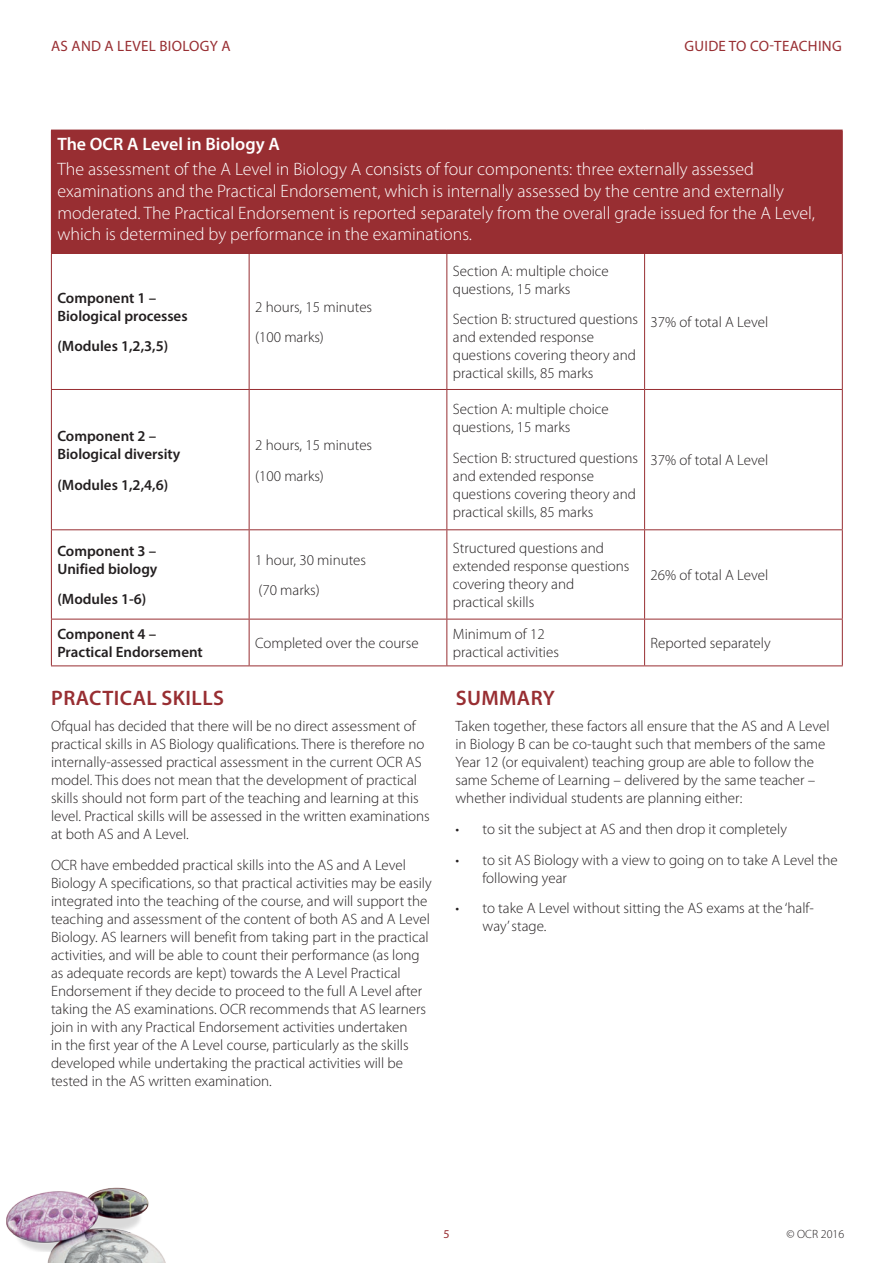
<style>
.page{position:relative;width:893px;height:1263px;background:#fff}
.page>*{position:absolute;margin:0;border:0;box-sizing:border-box;transform-origin:0 0}
.Body_subheading{font:600 21px "Myriad Pro";letter-spacing:.02em;color:#982e32}
.Paragraph_Style_2{font:300 18px/21.6px "Myriad Pro";color:#fff}
.Paragraph_Style_2-2{font:600 18px "Myriad Pro";color:#fff}
.Body{font:300 15px/18px "Myriad Pro";color:#231f20}
.Body-2{font:600 15px/18px "Myriad Pro";color:#231f20}
.t1{font:15px "Myriad Pro";letter-spacing:.02em;color:#982e32}
.t2{font:300 12px "Myriad Pro";color:#231f20}
.t3{font:12px "Myriad Pro";color:#982e32}
</style>
<div class="page">
<img style="left:6px;top:1187px;width:160px;height:76px">
<div style="left:51px;top:130px;width:791px;height:123px;background:#982e32"></div>
<hr style="left:51px;top:253px;width:198px;height:1px;background:#982e32">
<hr style="left:249px;top:253px;width:198px;height:1px;background:#982e32">
<hr style="left:447px;top:253px;width:198px;height:1px;background:#982e32">
<hr style="left:842px;top:130px;width:1px;height:123px;background:#982e32">
<hr style="left:645px;top:253px;width:198px;height:1px;background:#982e32">
<hr style="left:51px;top:254px;width:1px;height:135px;background:#982e32">
<hr style="left:51px;top:390px;width:1px;height:139px;background:#982e32">
<hr style="left:249px;top:254px;width:1px;height:135px;background:#982e32">
<hr style="left:446px;top:254px;width:1px;height:135px;background:#982e32">
<hr style="left:644px;top:254px;width:1px;height:135px;background:#982e32">
<hr style="left:842px;top:254px;width:1px;height:135px;background:#982e32">
<hr style="left:249px;top:390px;width:1px;height:139px;background:#982e32">
<hr style="left:446px;top:390px;width:1px;height:139px;background:#982e32">
<hr style="left:644px;top:390px;width:1px;height:139px;background:#982e32">
<hr style="left:842px;top:390px;width:1px;height:139px;background:#982e32">
<hr style="left:51px;top:389px;width:198px;height:1px;background:#982e32">
<hr style="left:249px;top:389px;width:198px;height:1px;background:#982e32">
<hr style="left:447px;top:389px;width:198px;height:1px;background:#982e32">
<hr style="left:645px;top:389px;width:198px;height:1px;background:#982e32">
<hr style="left:51px;top:530px;width:1px;height:89px;background:#982e32">
<hr style="left:51px;top:529px;width:198px;height:1px;background:#982e32">
<hr style="left:249px;top:529px;width:198px;height:1px;background:#982e32">
<hr style="left:447px;top:529px;width:198px;height:1px;background:#982e32">
<hr style="left:645px;top:529px;width:198px;height:1px;background:#982e32">
<hr style="left:249px;top:530px;width:1px;height:89px;background:#982e32">
<hr style="left:446px;top:530px;width:1px;height:89px;background:#982e32">
<hr style="left:644px;top:530px;width:1px;height:89px;background:#982e32">
<hr style="left:842px;top:530px;width:1px;height:89px;background:#982e32">
<hr style="left:51px;top:619px;width:1px;height:46px;background:#982e32">
<hr style="left:51px;top:619px;width:198px;height:1px;background:#982e32">
<hr style="left:249px;top:619px;width:198px;height:1px;background:#982e32">
<hr style="left:447px;top:619px;width:198px;height:1px;background:#982e32">
<hr style="left:645px;top:619px;width:198px;height:1px;background:#982e32">
<hr style="left:249px;top:619px;width:1px;height:46px;background:#982e32">
<hr style="left:446px;top:619px;width:1px;height:46px;background:#982e32">
<hr style="left:644px;top:619px;width:1px;height:46px;background:#982e32">
<hr style="left:842px;top:619px;width:1px;height:46px;background:#982e32">
<hr style="left:51px;top:665px;width:198px;height:1px;background:#982e32">
<hr style="left:249px;top:665px;width:198px;height:1px;background:#982e32">
<hr style="left:447px;top:665px;width:198px;height:1px;background:#982e32">
<hr style="left:645px;top:665px;width:198px;height:1px;background:#982e32">
<p class="t1" style="left:51px;top:37px;width:181px">AS AND A LEVEL BIOLOGY A</p>
<p class="t1" style="left:684px;top:37px;width:159px">GUIDE TO CO-TEACHING</p>
<p class="Paragraph_Style_2-2" style="left:57px;top:132px;width:224px">The OCR A Level in Biology A</p>
<p class="Paragraph_Style_2" style="left:57px;top:159px;width:759px">The assessment of the A Level in Biology A consists of four components: three externally assessed examinations and the Practical Endorsement, which is internally assessed by the centre and externally moderated. The Practical Endorsement is reported separately from the overall grade issued for the A Level, which is determined by performance in the examinations.</p>
<p class="Body-2" style="left:57px;top:288px;width:132px">Component 1 –<br>Biological processes</p>
<p class="Body-2" style="left:57px;top:337px;width:112px">(Modules 1,2,3,5)</p>
<p class="Body-2" style="left:57px;top:426px;width:124px">Component 2 –<br>Biological diversity</p>
<p class="Body-2" style="left:57px;top:475px;width:112px">(Modules 1,2,4,6)</p>
<p class="Body-2" style="left:57px;top:541px;width:102px">Component 3 –<br>Unified biology</p>
<p class="Body-2" style="left:57px;top:590px;width:90px">(Modules 1-6)</p>
<p class="Body" style="left:255px;top:298px;width:119px">2 hours, 15 minutes</p>
<p class="Body" style="left:255px;top:329px;width:70px">(100 marks)</p>
<p class="Body" style="left:255px;top:436px;width:119px">2 hours, 15 minutes</p>
<p class="Body" style="left:255px;top:467px;width:70px">(100 marks)</p>
<p class="Body" style="left:255px;top:551px;width:112px">1 hour, 30 minutes</p>
<p class="Body" style="left:258px;top:582px;width:63px">(70 marks)</p>
<p class="Body" style="left:453px;top:262px;width:157px">Section A: multiple choice questions, 15 marks</p>
<p class="Body" style="left:453px;top:311px;width:187px">Section B: structured questions and extended response questions covering theory and practical skills, 85 marks</p>
<p class="Body" style="left:651px;top:313px;width:119px">37% of total A Level</p>
<p class="Body" style="left:453px;top:400px;width:157px">Section A: multiple choice questions, 15 marks</p>
<p class="Body" style="left:453px;top:449px;width:187px">Section B: structured questions and extended response questions covering theory and practical skills, 85 marks</p>
<p class="Body" style="left:651px;top:451px;width:119px">37% of total A Level</p>
<p class="Body" style="left:453px;top:539px;width:178px">Structured questions and extended response questions covering theory and<br>practical skills</p>
<p class="Body" style="left:651px;top:566px;width:119px">26% of total A Level</p>
<p class="Body-2" style="left:57px;top:625px;width:147px">Component 4 –<br>Practical Endorsement</p>
<p class="Body" style="left:255px;top:634px;width:165px">Completed over the course</p>
<p class="Body" style="left:453px;top:625px;width:108px">Minimum of 12 practical activities</p>
<p class="Body" style="left:651px;top:634px;width:122px">Reported separately</p>
<h3 class="Body_subheading" style="left:51px;top:684px;width:174px">PRACTICAL SKILLS</h3>
<p class="Body" style="left:51px;top:717px;width:380px">Ofqual has decided that there will be no direct assessment of practical skills in AS Biology qualifications. There is therefore no internally-assessed practical assessment in the current OCR AS model. This does not mean that the development of practical skills should not form part of the teaching and learning at this level. Practical skills will be assessed in the written examinations at both AS and A Level.</p>
<p class="Body" style="left:51px;top:856px;width:382px">OCR have embedded practical skills into the AS and A Level Biology A specifications, so that practical activities may be easily integrated into the teaching of the course, and will support the teaching and assessment of the content of both AS and A Level Biology. AS learners will benefit from taking part in the practical activities, and will be able to count their performance (as long as adequate records are kept) towards the A Level Practical Endorsement if they decide to proceed to the full A Level after taking the AS examinations. OCR recommends that AS learners join in with any Practical Endorsement activities undertaken<br>in the first year of the A Level course, particularly as the skills developed while undertaking the practical activities will be tested in the AS written examination.</p>
<h3 class="Body_subheading" style="left:456px;top:684px;width:101px">SUMMARY</h3>
<p class="Body" style="left:455px;top:717px;width:376px">Taken together, these factors all ensure that the AS and A Level in Biology B can be co-taught such that members of the same Year 12 (or equivalent) teaching group are able to follow the same Scheme of Learning – delivered by the same teacher – whether individual students are planning either:</p>
<p class="Body" style="left:455px;top:820px;width:333px">• to sit the subject at AS and then drop it completely</p>
<p class="Body" style="left:482px;top:851px;width:357px;text-indent:-27px">• to sit AS Biology with a view to going on to take A Level the following year</p>
<p class="Body" style="left:482px;top:900px;width:333px;text-indent:-27px">• to take A Level without sitting the AS exams at the ‘half&shy;way’ stage.</p>
<p class="t3" style="left:443px;top:1226px;width:8px">5</p>
<p class="t2" style="left:786px;top:1228px;width:59px">© OCR 2016</p>
</div>
